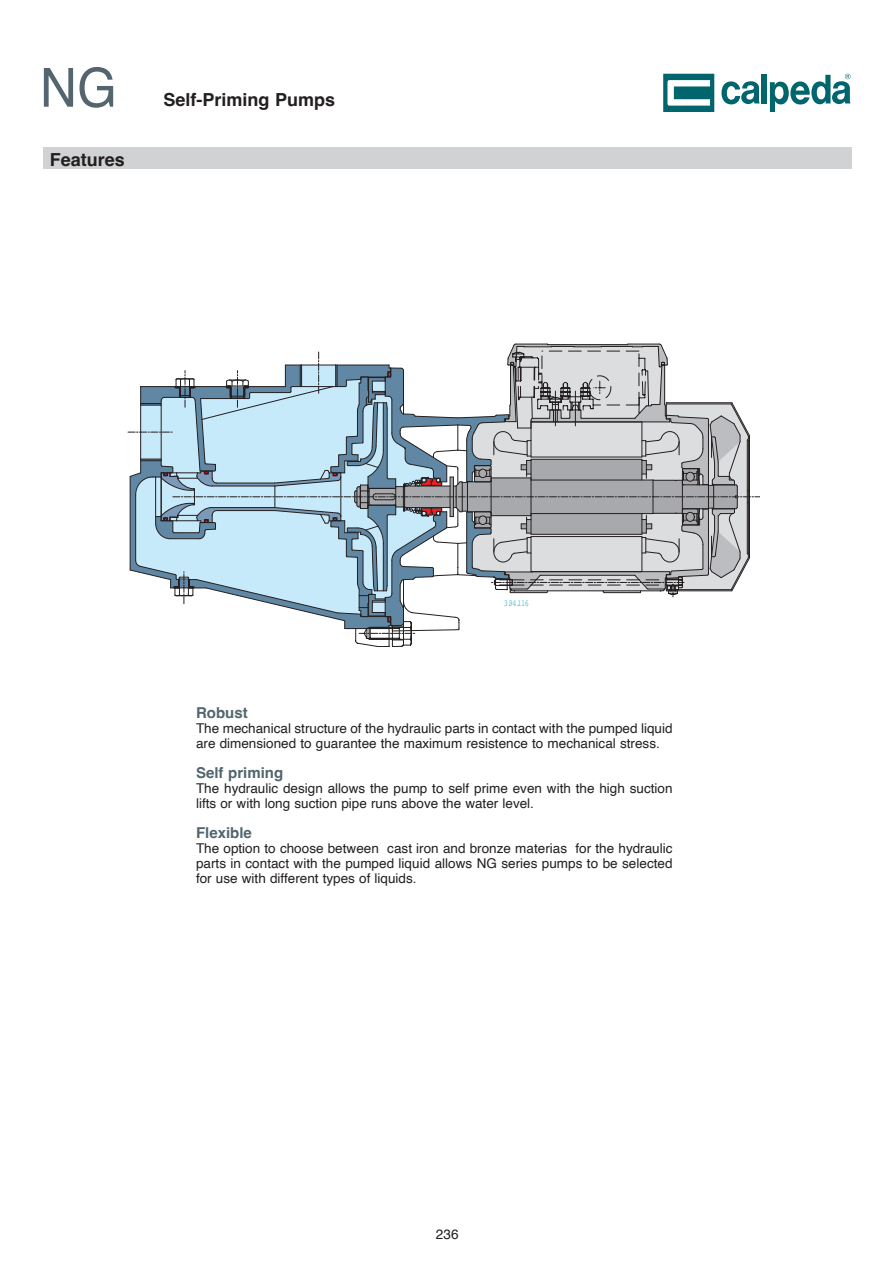
<style>
.page{position:relative;width:895px;height:1262px;background:#fff}
.page>*{position:absolute;margin:0;border:0;box-sizing:border-box;transform-origin:0 0}
.t1{font:54px "Helvetica";color:#53656e;scale:.95 1}
.t2{font:700 18px "Helvetica";color:#231f20}
.t3{font:700 15px "Helvetica";color:#53656e}
.t4{font:13.5px/15px "Helvetica";color:#231f20}
.t5{font:9.3px "Courier";color:#5bc8d7;scale:.76 1}
</style>
<div class="page">
<div style="left:761px;top:74px;width:5px;height:29px;background:#00656d"></div>
<svg style="left:721px;top:81px;width:38px;height:23px"></svg>
<svg style="left:769px;top:74px;width:81px;height:38px"></svg>
<svg style="left:663px;top:74px;width:51px;height:38px"></svg>
<svg style="left:128px;top:344px;width:630px;height:303px"></svg>
<div style="left:43px;top:148px;width:808px;height:21px;background:#d1d2d4"></div>
<p class="t1" style="left:40px;top:65px;width:83px">NG</p>
<p class="t2" style="left:50px;top:152px;width:77px">Features</p>
<p class="t2" style="left:163px;top:92px;width:173px">Self-Priming Pumps</p>
<p class="t5" style="left:503px;top:600px;width:34px">3.94.116</p>
<p class="t3" style="left:196px;top:706px;width:53px">Robust</p>
<p class="t4" style="left:196px;top:721px;width:478px">The mechanical structure of the hydraulic parts in contact with the pumped liquid are dimensioned to guarantee the maximum resistence to mechanical stress.</p>
<p class="t3" style="left:196px;top:766px;width:89px">Self priming</p>
<p class="t4" style="left:196px;top:781px;width:477px">The hydraulic design allows the pump to self prime even with the high suction lifts or with long suction pipe runs above the water level.</p>
<p class="t3" style="left:196px;top:826px;width:57px">Flexible</p>
<p class="t4" style="left:196px;top:841px;width:478px;text-align:justify">The option to choose between cast iron and bronze materias for the hydraulic parts in contact with the pumped liquid allows NG series pumps to be selected for use with different types of liquids.</p>
<p class="t4" style="left:436px;top:1228px;width:24px">236</p>
</div>
